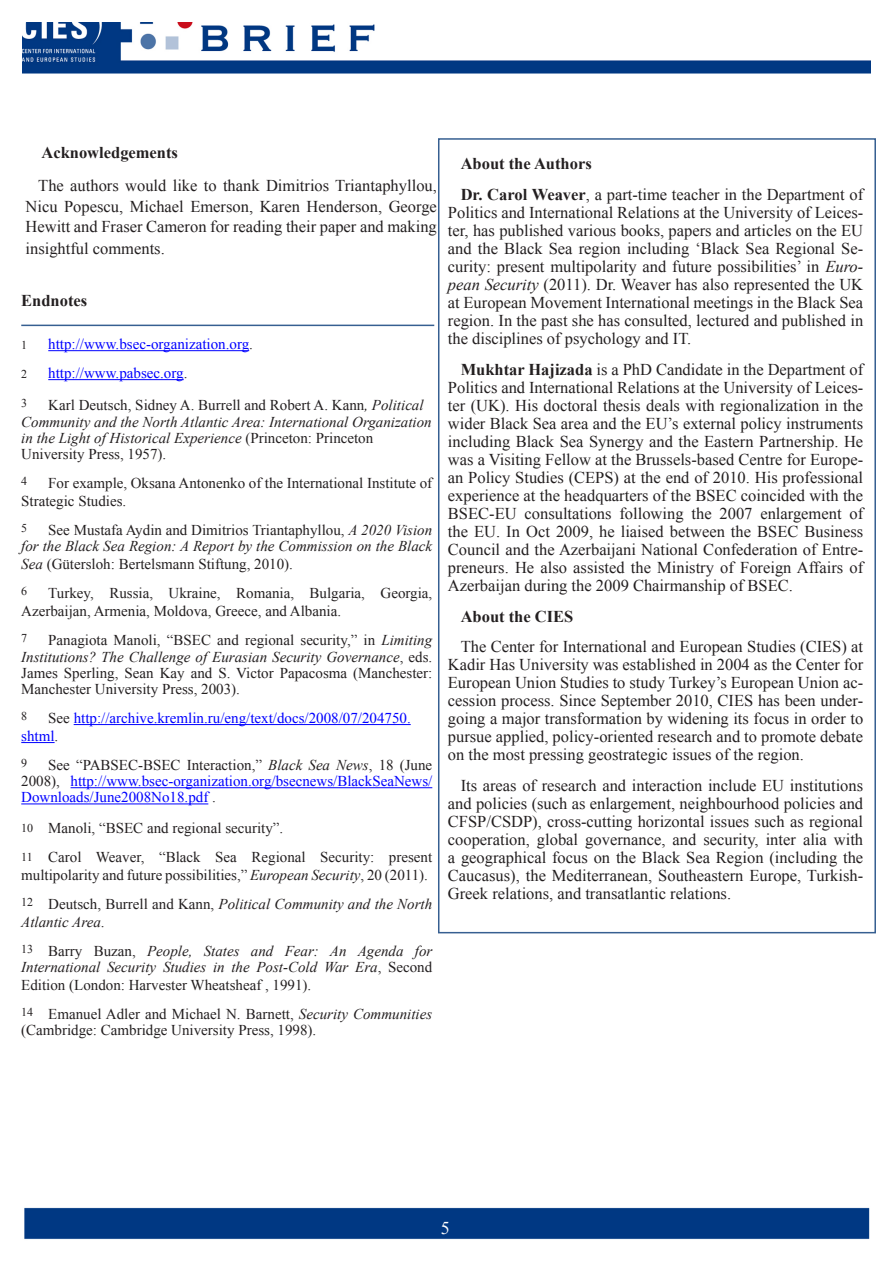
<style>
.page{position:relative;width:893px;height:1263px;background:#fff}
.page>*{position:absolute;margin:0;border:0;box-sizing:border-box;transform-origin:0 0}
.t1{font:18px "Times New Roman";color:#fff}
.t2{font:16.5px/18px "Times New Roman";color:#231f20;text-align:justify}
.dipnot{font:700 16.5px "Times New Roman";color:#231f20}
.footnote_text_Schrif{font:15px/16.2px "Times New Roman";color:#231f20}
.t3{font:italic 15px/16.4px "Times New Roman";color:#231f20}
.t4{font:15px/16.2px "Times New Roman";color:#00f}
.footnote_text_Schrif-2{font:12px "Times New Roman";color:#231f20}
.s1{color:#231f20}
.s2{font-style:normal}
.s3{font-style:italic}
.s4{font-style:italic;color:#231f20}
.s5{font-size:12px}
.s6{font-weight:700}
</style>
<div class="page">
<img style="left:24px;top:1207px;width:846px;height:33px">
<img style="left:22px;top:22px;width:848px;height:52px">
<hr style="left:48px;top:350px;width:201px;height:1px;background:#00f">
<hr style="left:48px;top:379px;width:136px;height:1px;background:#00f">
<hr style="left:74px;top:724px;width:337px;height:1px;background:#00f">
<hr style="left:21px;top:742px;width:34px;height:1px;background:#00f">
<hr style="left:71px;top:787px;width:361px;height:1px;background:#00f">
<hr style="left:21px;top:803px;width:187px;height:1px;background:#00f">
<hr style="left:21px;top:325px;width:413px;height:1px;background:#365f91">
<div style="left:438px;top:138px;width:438px;height:795px;border:2px solid #365f91"></div>
<p class="dipnot" style="left:41px;top:141px;width:138px">Acknowledgements</p>
<p class="t2" style="left:26px;top:175px;width:413px;line-height:20.9px;text-indent:13px">The authors would like to thank Dimitrios Triantaphyllou, Nicu Popescu, Michael Emerson, Karen Henderson, George Hewitt and Fraser Cameron for reading their paper and making insightful comments.</p>
<p class="dipnot" style="left:21px;top:289px;width:68px">Endnotes</p>
<p class="footnote_text_Schrif-2" style="left:21px;top:337px;width:7px">1</p>
<p class="t4" style="left:48px;top:336px;width:206px">http://www.bsec-organization.org<span class="s1">.</span></p>
<p class="footnote_text_Schrif-2" style="left:21px;top:366px;width:7px">2</p>
<p class="t4" style="left:48px;top:365px;width:141px">http://www.pabsec.org<span class="s1">.</span></p>
<p class="footnote_text_Schrif-2" style="left:21px;top:395px;width:7px">3</p>
<p class="t3" style="left:21px;top:397px;width:412px;text-indent:27px"><span class="s2">Karl Deutsch, Sidney A. Burrell and Robert A. Kann</span>, Political Community and the North Atlantic Area: International Organization in the Light of Historical Experience <span class="s2">(Princeton: Princeton University Press, 1957).</span></p>
<p class="footnote_text_Schrif-2" style="left:21px;top:473px;width:7px">4</p>
<p class="footnote_text_Schrif" style="left:21px;top:474px;width:413px;line-height:18px;text-indent:27px">For example, Oksana Antonenko of the International Institute of<br>Strategic Studies.</p>
<p class="footnote_text_Schrif-2" style="left:21px;top:520px;width:7px">5</p>
<p class="t3" style="left:21px;top:522px;width:413px;text-align:right"><span class="s2">See Mustafa Aydin and Dimitrios Triantaphyllou,</span> A 2020 Vision<br>for the Black Sea Region: A Report by the Commission on the Black</p>
<p class="footnote_text_Schrif" style="left:21px;top:556px;width:273px"><span class="s3">Sea</span> (Gütersloh: Bertelsmann Stiftung, 2010).</p>
<p class="footnote_text_Schrif-2" style="left:21px;top:583px;width:7px">6</p>
<p class="footnote_text_Schrif" style="left:21px;top:584px;width:413px;line-height:18px;text-indent:27px">Turkey, Russia, Ukraine, Romania, Bulgaria, Georgia,<br>Azerbaijan, Armenia, Moldova, Greece, and Albania.</p>
<p class="footnote_text_Schrif-2" style="left:21px;top:630px;width:7px">7</p>
<p class="footnote_text_Schrif" style="left:21px;top:632px;width:413px;text-align:justify;text-indent:27px">Panagiota Manoli, “BSEC and regional security,” in <span class="s3">Limiting Institutions? The Challenge of Eurasian Security Governance</span>, eds.<br>James Sperling, Sean Kay and S. Victor Papacosma (Manchester:<br>Manchester University Press, 2003).</p>
<p class="footnote_text_Schrif-2" style="left:21px;top:708px;width:7px">8</p>
<p class="t4" style="left:21px;top:709px;width:391px;line-height:18px;text-indent:27px"><span class="s1">See</span> http://archive.kremlin.ru/eng/text/docs/2008/07/204750. shtml<span class="s1">.</span></p>
<p class="footnote_text_Schrif-2" style="left:21px;top:755px;width:7px">9</p>
<p class="t4" style="left:21px;top:756px;width:413px;text-align:justify;text-indent:27px"><span class="s1">See “PABSEC-BSEC Interaction,”</span> <span class="s4">Black Sea News</span><span class="s1">, 18 (June 2008),</span> http://www.bsec-organization.org/bsecnews/BlackSeaNews/ Downloads/June2008No18.pdf <span class="s1">.</span></p>
<p class="footnote_text_Schrif" style="left:21px;top:820px;width:263px"><span class="s5">10</span> Manoli, “BSEC and regional security”.</p>
<p class="footnote_text_Schrif" style="left:21px;top:848px;width:413px;line-height:18px"><span class="s5">11</span> Carol Weaver, “Black Sea Regional Security: present multipolarity and future possibilities,” <span class="s3">European Security</span>, 20 (2011).</p>
<p class="t3" style="left:21px;top:894px;width:413px;line-height:18px"><sup>12</sup> <span class="s2">Deutsch, Burrell and Kann,</span> Political Community and the North<br>Atlantic Area<span class="s2">.</span></p>
<p class="t3" style="left:21px;top:942px;width:413px"><sup>13</sup> <span class="s2">Barry Buzan,</span> People, States and Fear: An Agenda for<br>International Security Studies in the Post-Cold War Era<span class="s2">, Second</span></p>
<p class="footnote_text_Schrif" style="left:21px;top:977px;width:292px">Edition (London: Harvester Wheatsheaf , 1991).</p>
<p class="footnote_text_Schrif" style="left:21px;top:1006px;width:413px"><sup>14</sup> Emanuel Adler and Michael N. Barnett, <span class="s3">Security Communities </span>(Cambridge: Cambridge University Press, 1998).</p>
<p class="dipnot" style="left:461px;top:152px;width:133px">About the Authors</p>
<p class="t2" style="left:448px;top:185px;width:417px;text-indent:13px"><span class="s6">Dr. Carol Weaver</span>, a part-time teacher in the Department of Politics and International Relations at the University of Leices&shy;ter, has published various books, papers and articles on the EU and the Black Sea region including ‘Black Sea Regional Se&shy;curity: present multipolarity and future possibilities’ in <span class="s3">Euro&shy;pean Security</span> (2011). Dr. Weaver has also represented the UK at European Movement International meetings in the Black Sea region. In the past she has consulted, lectured and published in the disciplines of psychology and IT.</p>
<p class="t2" style="left:448px;top:360px;width:417px;text-indent:13px"><span class="s6">Mukhtar Hajizada</span> is a PhD Candidate in the Department of Politics and International Relations at the University of Leices&shy;ter (UK). His doctoral thesis deals with regionalization in the wider Black Sea area and the EU’s external policy instruments including Black Sea Synergy and the Eastern Partnership. He was a Visiting Fellow at the Brussels-based Centre for Europe&shy;an Policy Studies (CEPS) at the end of 2010. His professional experience at the headquarters of the BSEC coincided with the BSEC-EU consultations following the 2007 enlargement of the EU. In Oct 2009, he liaised between the BSEC Business Council and the Azerbaijani National Confederation of Entre&shy;preneurs. He also assisted the Ministry of Foreign Affairs of Azerbaijan during the 2009 Chairmanship of BSEC.</p>
<p class="dipnot" style="left:461px;top:605px;width:114px">About the CIES</p>
<p class="t2" style="left:448px;top:637px;width:417px;text-indent:13px">The Center for International and European Studies (CIES) at Kadir Has University was established in 2004 as the Center for European Union Studies to study Turkey’s European Union ac&shy;cession process. Since September 2010, CIES has been under&shy;going a major transformation by widening its focus in order to pursue applied, policy-oriented research and to promote debate on the most pressing geostrategic issues of the region.</p>
<p class="t2" style="left:448px;top:776px;width:417px;text-indent:13px">Its areas of research and interaction include EU institutions and policies (such as enlargement, neighbourhood policies and CFSP/CSDP), cross-cutting horizontal issues such as regional cooperation, global governance, and security, inter alia with a geographical focus on the Black Sea Region (including the Caucasus), the Mediterranean, Southeastern Europe, Turkish-Greek relations, and transatlantic relations.</p>
<p class="t1" style="left:441px;top:1216px;width:10px">5</p>
</div>
